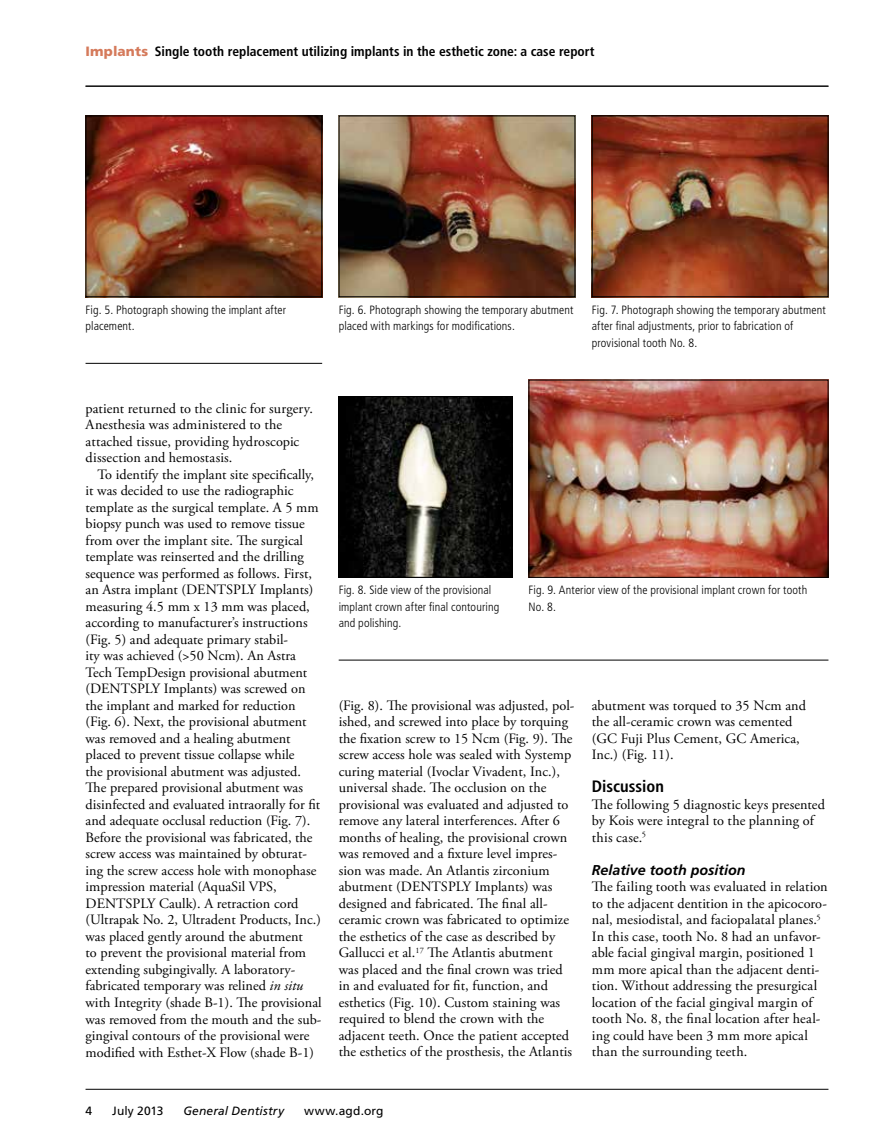
<style>
.page{position:relative;width:878px;height:1148px;background:#fff}
.page>*{position:absolute;margin:0;border:0;box-sizing:border-box;transform-origin:0 0}
.t1{font:700 condensed 16.5px "Frutiger";color:#000}
.t2{font:14.25px/16.5px "Adobe Garamond Pro";color:#000}
.t3{font:italic 700 14.25px "Frutiger";color:#000}
.t4{font:700 condensed 13.5px "Frutiger";color:#000}
.t5{font:300 condensed 12px/16.5px "Frutiger";letter-spacing:.01em;color:#000}
.t6{font:12px "Frutiger";letter-spacing:.01em;color:#000}
.t7{font:italic 12px "Frutiger";letter-spacing:.015em;color:#000}
.s1{font-weight:900;font-stretch:normal;color:#d57a5b}
.s2{font-style:italic}
</style>
<div class="page">
<img style="left:593px;top:118px;width:233px;height:177px">
<div style="left:591px;top:116px;width:237px;height:181px;border:1px solid #000"></div>
<img style="left:341px;top:398px;width:169px;height:178px">
<div style="left:339px;top:396px;width:173px;height:182px;border:1px solid #000"></div>
<img style="left:530px;top:382px;width:296px;height:194px">
<div style="left:528px;top:380px;width:300px;height:198px;border:1px solid #000"></div>
<img style="left:88px;top:118px;width:232px;height:177px">
<div style="left:86px;top:116px;width:236px;height:181px;border:1px solid #000"></div>
<img style="left:341px;top:118px;width:232px;height:177px">
<div style="left:339px;top:116px;width:236px;height:181px;border:1px solid #000"></div>
<hr style="left:86px;top:1089px;width:742px;height:1px;background:#000">
<hr style="left:86px;top:86px;width:742px;height:1px;background:#000">
<hr style="left:86px;top:363px;width:236px;height:1px;background:#000">
<hr style="left:339px;top:660px;width:489px;height:1px;background:#000">
<p class="t4" style="left:86px;top:43px;width:510px"><span class="s1">Implants</span> Single tooth replacement utilizing implants in the esthetic zone: a case report</p>
<p class="t5" style="left:86px;top:301px;width:202px">Fig. 5. Photograph showing the implant after placement.</p>
<p class="t5" style="left:339px;top:301px;width:236px">Fig. 6. Photograph showing the temporary abutment placed with markings for modifications.</p>
<p class="t5" style="left:591px;top:301px;width:235px">Fig. 7. Photograph showing the temporary abutment after final adjustments, prior to fabrication of provisional tooth No. 8.</p>
<p class="t2" style="left:86px;top:400px;width:229px">patient returned to the clinic for surgery.<br>Anesthesia was administered to the attached tissue, providing hydroscopic dissection and hemostasis.</p>
<p class="t2" style="left:86px;top:466px;width:238px;text-indent:12px">To identify the implant site specifically, it was decided to use the radiographic template as the surgical template. A 5 mm biopsy punch was used to remove tissue from over the implant site. The surgical template was reinserted and the drilling sequence was performed as follows. First, an Astra implant (DENTSPLY Implants) measuring 4.5 mm x 13 mm was placed, according to manufacturer’s instructions (Fig. 5) and adequate primary stabil-<br>ity was achieved (&gt;50 Ncm). An Astra Tech TempDesign provisional abutment (DENTSPLY Implants) was screwed on the implant and marked for reduction (Fig. 6). Next, the provisional abutment was removed and a healing abutment placed to prevent tissue collapse while<br>the provisional abutment was adjusted.<br>The prepared provisional abutment was disinfected and evaluated intraorally for fit and adequate occlusal reduction (Fig. 7).<br>Before the provisional was fabricated, the screw access was maintained by obturat&shy;ing the screw access hole with monophase impression material (AquaSil VPS, DENTSPLY Caulk). A retraction cord (Ultrapak No. 2, Ultradent Products, Inc.) was placed gently around the abutment<br>to prevent the provisional material from extending subgingivally. A laboratory&shy;fabricated temporary was relined <span class="s2">in situ </span>with Integrity (shade B-1). The provisional was removed from the mouth and the sub&shy;gingival contours of the provisional were modified with Esthet-X Flow (shade B-1)</p>
<p class="t5" style="left:339px;top:582px;width:162px">Fig. 8. Side view of the provisional implant crown after final contouring and polishing.</p>
<p class="t5" style="left:528px;top:582px;width:280px">Fig. 9. Anterior view of the provisional implant crown for tooth<br>No. 8.</p>
<p class="t2" style="left:338px;top:697px;width:237px">(Fig. 8). The provisional was adjusted, pol&shy;ished, and screwed into place by torquing the fixation screw to 15 Ncm (Fig. 9). The screw access hole was sealed with Systemp curing material (Ivoclar Vivadent, Inc.), universal shade. The occlusion on the provisional was evaluated and adjusted to remove any lateral interferences. After 6 months of healing, the provisional crown was removed and a fixture level impres&shy;sion was made. An Atlantis zirconium abutment (DENTSPLY Implants) was designed and fabricated. The final all&shy;ceramic crown was fabricated to optimize the esthetics of the case as described by Gallucci et al.<sup>17</sup> The Atlantis abutment was placed and the final crown was tried in and evaluated for fit, function, and esthetics (Fig. 10). Custom staining was required to blend the crown with the adjacent teeth. Once the patient accepted the esthetics of the prosthesis, the Atlantis</p>
<p class="t2" style="left:591px;top:697px;width:216px">abutment was torqued to 35 Ncm and the all-ceramic crown was cemented (GC Fuji Plus Cement, GC America,<br>Inc.) (Fig. 11).</p>
<p class="t1" style="left:591px;top:776px;width:74px">Discussion</p>
<p class="t2" style="left:591px;top:796px;width:234px">The following 5 diagnostic keys presented by Kois were integral to the planning of this case.<sup>5</sup></p>
<p class="t3" style="left:591px;top:861px;width:155px">Relative tooth position</p>
<p class="t2" style="left:591px;top:879px;width:237px">The failing tooth was evaluated in relation to the adjacent dentition in the apicocoro&shy;nal, mesiodistal, and faciopalatal planes.<sup>5<br></sup>In this case, tooth No. 8 had an unfavor&shy;able facial gingival margin, positioned 1 mm more apical than the adjacent denti&shy;tion. Without addressing the presurgical location of the facial gingival margin of tooth No. 8, the final location after heal&shy;ing could have been 3 mm more apical than the surrounding teeth.</p>
<p class="t6" style="left:86px;top:1104px;width:8px">4</p>
<p class="t6" style="left:112px;top:1104px;width:53px">July 2013</p>
<p class="t7" style="left:183px;top:1104px;width:102px">General Dentistry</p>
<p class="t6" style="left:304px;top:1104px;width:81px">www.agd.org</p>
</div>
